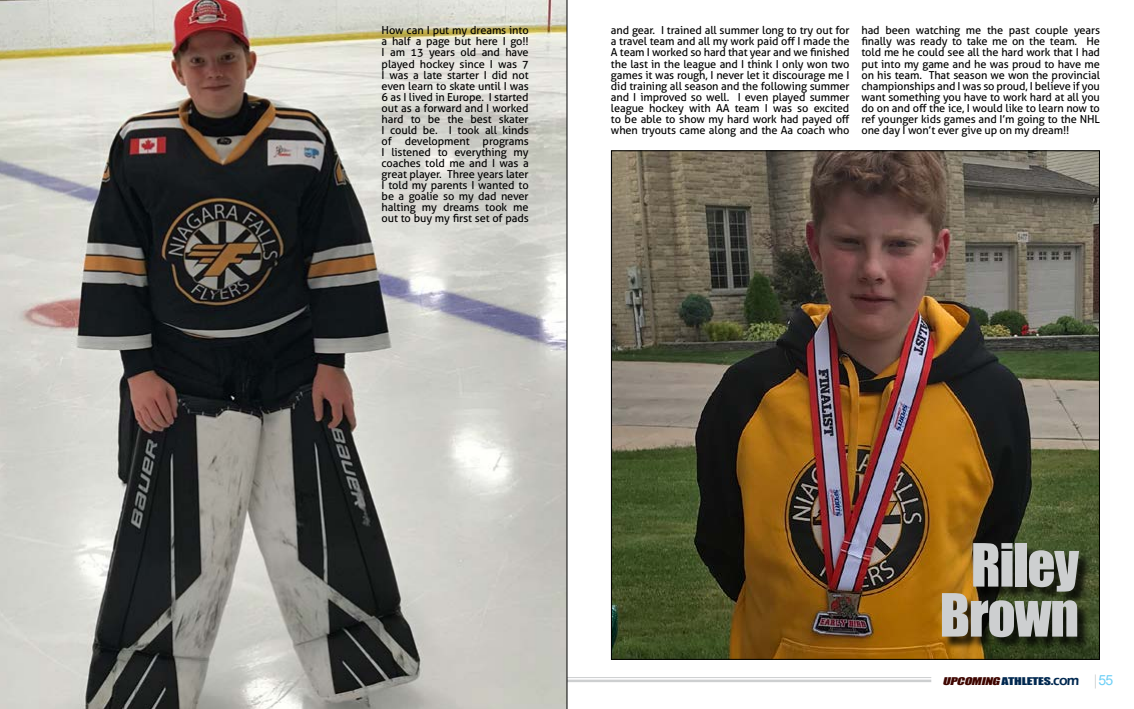
<style>
.page{position:relative;width:1134px;height:709px;background:#fff}
.page>*{position:absolute;margin:0;border:0;box-sizing:border-box;transform-origin:0 0}
.t1{font:55px/50px "Impact";letter-spacing:-.02em;color:#cdcfd0;text-align:center}
.t2{font:11px/11px "Aller";letter-spacing:-.01em;color:#000;text-align:justify}
.t3{font:italic 9.8px "Impact";color:#3f0600;scale:1.43 1}
.s1{font-style:normal;color:#002850}
.s2{font-family:"Eras ITC";font-weight:600;font-style:normal;font-size:14px;color:#002850}
.s3{font-family:"Minion Pro";font-style:normal;font-size:14px;color:#cdcfd0}
.s4{font-family:"Arial";font-style:normal;font-size:14px;color:#6dcff6}
</style>
<div class="page">
<hr style="left:567px;top:677px;width:364px;height:1px;background:#cdcfd0">
<hr style="left:567px;top:679px;width:364px;height:3px;background:#cdcfd0">
<svg style="left:0;top:0;width:567px;height:709px;background:#9b9993"></svg>
<img style="left:613px;top:152px;width:485px;height:506px">
<div style="left:944px;top:546px;width:148px;height:103px;background:#000;opacity:.75"></div>
<p class="t2" style="left:382px;top:25px;width:149px">How can I put my dreams into a half a page but here I go!!<br>I am 13 years old and have played hockey since I was 7<br>I was a late starter I did not even learn to skate until I was 6 as I lived in Europe. I started out as a forward and I worked hard to be the best skater I could be. I took all kinds of development programs I listened to everything my coaches told me and I was a great player. Three years later I told my parents I wanted to be a goalie so my dad never halting my dreams took me out to buy my first set of pads</p>
<p class="t2" style="left:611px;top:25px;width:240px">and gear. I trained all summer long to try out for a travel team and all my work paid off I made the A team I worked so hard that year and we finished the last in the league and I think I only won two games it was rough, I never let it discourage me I did training all season and the following summer and I improved so well. I even played summer league hockey with AA team I was so excited to be able to show my hard work had payed off when tryouts came along and the Aa coach who</p>
<p class="t2" style="left:861px;top:25px;width:240px">had been watching me the past couple years finally was ready to take me on the team. He told me he could see all the hard work that I had put into my game and he was proud to have me on his team. That season we won the provincial championships and I was so proud, I believe if you want something you have to work hard at all you do on and off the ice, I would like to learn now to ref younger kids games and I’m going to the NHL one day I won’t ever give up on my dream!!</p>
<h1 class="t1" style="left:940px;top:538px;width:141px">Riley<br>Brown</h1>
<p class="t3" style="left:943px;top:673px;width:121px">UPCOMING <span class="s1">ATHLETES</span><span class="s2">.com</span> <span class="s3">|</span> <span class="s4">55</span></p>
</div>
